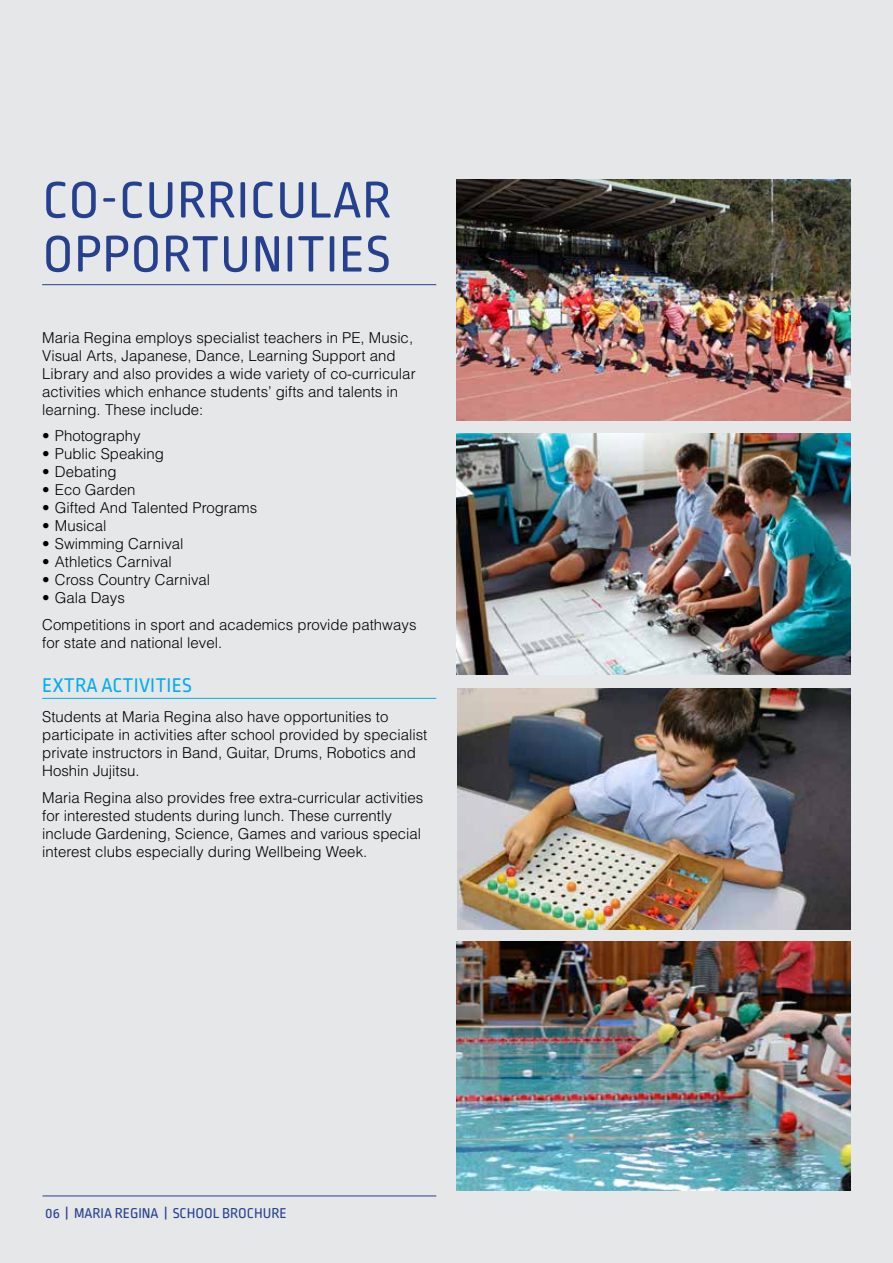
<style>
.page{position:relative;width:893px;height:1263px;background:#e6e7e8}
.page>*{position:absolute;margin:0;border:0;box-sizing:border-box;transform-origin:0 0}
.t1{font:54px/54px "Ropa Soft Pro";letter-spacing:.01em;color:#25408f}
.t2{font:21px "Ropa Soft Pro";letter-spacing:.01em;color:#00aeef}
.t3{font:300 15px/18px "Helvetica LT Std";color:#000}
.t4{font:15px "Ropa Soft Pro";color:#25408f}
</style>
<div class="page">
<img style="left:456px;top:179px;width:394px;height:241px">
<hr style="left:43px;top:1195px;width:393px;height:1px;background:#25408f">
<hr style="left:42px;top:284px;width:394px;height:1px;background:#25408f">
<hr style="left:42px;top:698px;width:394px;height:1px;background:#00aeef">
<img style="left:457px;top:688px;width:393px;height:242px">
<img style="left:456px;top:433px;width:394px;height:241px">
<img style="left:456px;top:941px;width:394px;height:249px">
<h1 class="t1" style="left:42px;top:176px;width:131px">CO-CURRICULAR<br>OPPOR</h1>
<h1 class="t1" style="left:191px;top:230px;width:156px">TUNITIES</h1>
<p class="t3" style="left:42px;top:328px;width:375px">Maria Regina employs specialist teachers in PE, Music, Visual Arts, Japanese, Dance, Learning Support and Library and also provides a wide variety of co-curricular activities which enhance students’ gifts and talents in learning. These include:</p>
<p class="t3" style="left:42px;top:427px;width:100px">• Photography</p>
<p class="t3" style="left:42px;top:445px;width:123px">• Public Speaking</p>
<p class="t3" style="left:42px;top:463px;width:76px">• Debating</p>
<p class="t3" style="left:42px;top:481px;width:95px">• Eco Garden</p>
<p class="t3" style="left:42px;top:499px;width:217px">• Gifted And Talented Programs</p>
<p class="t3" style="left:42px;top:517px;width:66px">• Musical</p>
<p class="t3" style="left:42px;top:535px;width:143px">• Swimming Carnival</p>
<p class="t3" style="left:42px;top:553px;width:131px">• Athletics Carnival</p>
<p class="t3" style="left:42px;top:571px;width:170px">• Cross Country Carnival</p>
<p class="t3" style="left:42px;top:584px;width:376px;line-height:26.5px">• Gala Days<br>Competitions in sport and academics provide pathways</p>
<p class="t3" style="left:42px;top:633px;width:182px">for state and national level.</p>
<h2 class="t2" style="left:42px;top:673px;width:133px">EXTRA ACTIVITIES</h2>
<p class="t3" style="left:42px;top:708px;width:387px">Students at Maria Regina also have opportunities to participate in activities after school provided by specialist private instructors in Band, Guitar, Drums, Robotics and Hoshin Jujitsu.</p>
<p class="t3" style="left:42px;top:788px;width:383px">Maria Regina also provides free extra-curricular activities for interested students during lunch. These currently include Gardening, Science, Games and various special interest clubs especially during Wellbeing Week.</p>
<p class="t4" style="left:45px;top:1204px;width:243px">06 | MARIA REGINA | SCHOOL BROCHURE</p>
</div>
